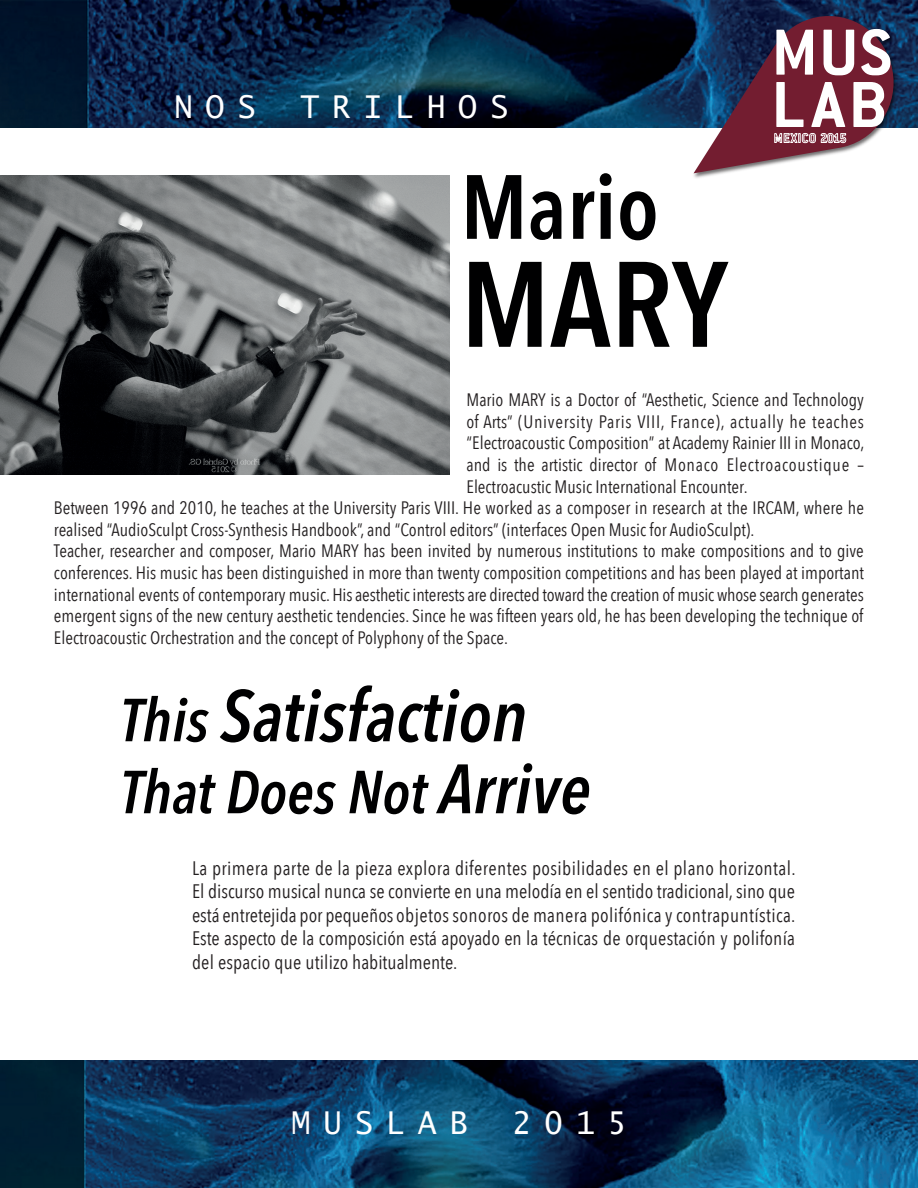
<style>
.page{position:relative;width:918px;height:1188px;background:#fff}
.page>*{position:absolute;margin:0;border:0;box-sizing:border-box;transform-origin:0 0}
.t1{font:600 120px "Avenir Next Condensed";color:#000001}
.t2{font:600 90px "Avenir Next Condensed";color:#000001}
.t3{font:italic 600 72px "Avenir Next Condensed";color:#000001}
.t4{font:700 71.4px/52.3px "Conduit ITC";letter-spacing:.04em;color:#fff}
.t5{font:italic 600 60px "Avenir Next Condensed";color:#000001}
.t6{font:31.5px "Lucida Sans Typewriter";letter-spacing:.4em;color:#fff}
.t7{font:19.5px/23.4px "Avenir Next Condensed";letter-spacing:.01em;color:#231f20;text-align:justify}
.t8{font:18px "Avenir Next Condensed";color:#231f20}
.t9{font:18px "Avenir Next Condensed";letter-spacing:.04em;color:#231f20}
.t10{font:18px "Avenir Next Condensed";letter-spacing:.035em;color:#231f20}
.s1{font-size:60px}
.s2{font-size:69px}
</style>
<div class="page">
<img style="left:0;top:0;width:918px;height:128px">
<img style="left:0;top:1061px;width:918px;height:127px">
<img style="left:691px;top:13px;width:34px;height:165px">
<svg style="left:694px;top:7px;width:208px;height:166px;background:#64435a"></svg>
<img style="left:0;top:175px;width:450px;height:300px">
<h3 class="t6" style="left:174px;top:89px;width:84px">NOS</h3>
<h3 class="t6" style="left:300px;top:89px;width:210px">TRILHOS</h3>
<h2 class="t2" style="left:461px;top:130px;width:200px">Mario</h2>
<h1 class="t1" style="left:461px;top:201px;width:269px">MARY</h1>
<h3 class="t4" style="left:771px;top:25px;width:122px">MUS<br>LAB</h3>
<p class="t8" style="left:466px;top:384px;width:399px">Mario MARY is a Doctor of “Aesthetic, Science and Technology</p>
<p class="t9" style="left:466px;top:406px;width:399px">of Arts” (University Paris VIII, France), actually he teaches</p>
<p class="t8" style="left:466px;top:428px;width:400px">“Electroacoustic Composition” at Academy Rainier III in Monaco,</p>
<p class="t10" style="left:466px;top:449px;width:399px">and is the artistic director of Monaco Electroacoustique –</p>
<p class="t8" style="left:466px;top:471px;width:283px">Electroacustic Music International Encounter.</p>
<p class="t8" style="left:54px;top:492px;width:812px">Between 1996 and 2010, he teaches at the University Paris VIII. He worked as a composer in research at the IRCAM, where he</p>
<p class="t8" style="left:54px;top:514px;width:702px">realised “AudioSculpt Cross-Synthesis Handbook”, and “Control editors” (interfaces Open Music for AudioSculpt).</p>
<p class="t8" style="left:54px;top:536px;width:811px">Teacher, researcher and composer, Mario MARY has been invited by numerous institutions to make compositions and to give</p>
<p class="t8" style="left:54px;top:557px;width:812px">conferences. His music has been distinguished in more than twenty composition competitions and has been played at important</p>
<p class="t8" style="left:54px;top:579px;width:812px">international events of contemporary music. His aesthetic interests are directed toward the creation of music whose search generates</p>
<p class="t8" style="left:54px;top:600px;width:811px">emergent signs of the new century aesthetic tendencies. Since he was fifteen years old, he has been developing the technique of</p>
<p class="t8" style="left:54px;top:622px;width:455px">Electroacoustic Orchestration and the concept of Polyphony of the Space.</p>
<h3 class="t3" style="left:120px;top:672px;width:409px"><span class="s1">This</span> Satisfaction</h3>
<h3 class="t5" style="left:120px;top:756px;width:472px">That Does Not <span class="s2">Arrive</span></h3>
<p class="t7" style="left:192px;top:856px;width:605px">La primera parte de la pieza explora diferentes posibilidades en el plano horizontal.<br>El discurso musical nunca se convierte en una melodía en el sentido tradicional, sino que está entretejida por pequeños objetos sonoros de manera polifónica y contrapuntística.<br>Este aspecto de la composición está apoyado en la técnicas de orquestación y polifonía del espacio que utilizo habitualmente.</p>
<h3 class="t6" style="left:291px;top:1105px;width:178px">MUSLAB</h3>
<h3 class="t6" style="left:513px;top:1105px;width:115px">2015</h3>
</div>
